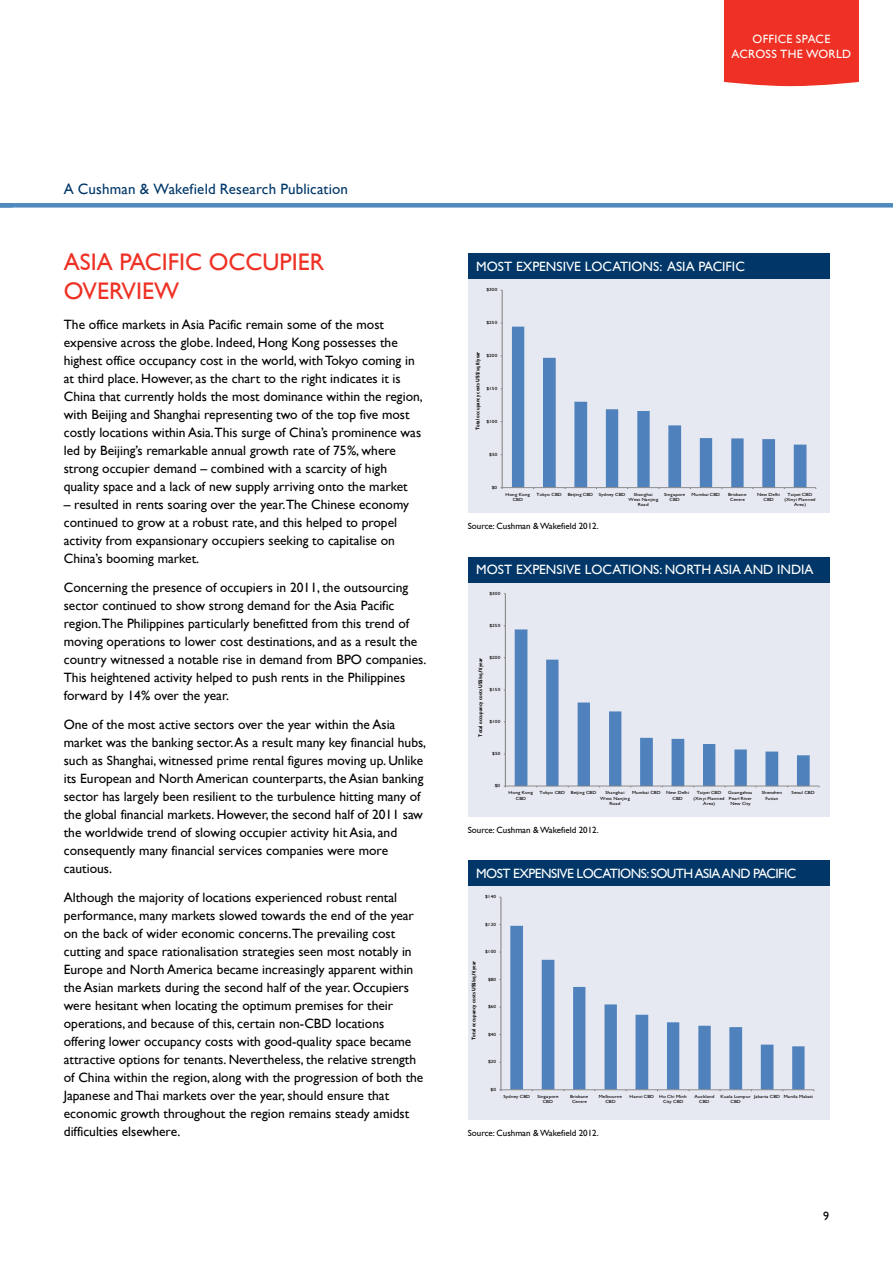
<style>
.page{position:relative;width:893px;height:1263px;background:#fff}
.page>*{position:absolute;margin:0;border:0;box-sizing:border-box;transform-origin:0 0}
.t1{font:24px/28.5px "Gill Sans";color:#ee3124}
.t2{font:15px "Gill Sans";color:#003768}
.t3{font:13.5px/18px "Gill Sans";color:#000}
.t4{font:13.5px "Gill Sans";color:#fff}
.t5{font:13.5px "Gill Sans";letter-spacing:-.04em;color:#fff}
.t6{font:12px "Gill Sans";color:#fff}
.t7{font:12px "Gill Sans";color:#000}
.t8{font:9px "Gill Sans";color:#000}
.t9{font:700 5.1px "Gill Sans";letter-spacing:.03em;color:#000;scale:.86 1}
.t10{font:4.5px/5.6px "Gill Sans";letter-spacing:.035em;color:#000;text-align:center;scale:1.16 1}
</style>
<div class="page">
<div style="left:0;top:203px;width:893px;height:5px;background:#4f8abe"></div>
<div style="left:724px;top:0;width:135px;height:86px;background:#ee3124"></div>
<div style="left:468px;top:253px;width:361px;height:26px;background:#003768"></div>
<div style="left:468px;top:557px;width:361px;height:25px;background:#003768"></div>
<div style="left:468px;top:860px;width:361px;height:26px;background:#003768"></div>
<div style="left:468px;top:279px;width:361px;height:234px;background:#e6e9f1"></div>
<svg style="left:512px;top:327px;width:294px;height:160px"></svg>
<hr style="left:502px;top:290px;width:1px;height:198px;background:#868686">
<hr style="left:502px;top:487px;width:314px;height:1px;background:#868686">
<div style="left:468px;top:583px;width:361px;height:233px;background:#e6e9f1"></div>
<svg style="left:515px;top:629px;width:295px;height:157px"></svg>
<hr style="left:505px;top:594px;width:1px;height:192px;background:#868686">
<hr style="left:505px;top:786px;width:314px;height:1px;background:#868686">
<div style="left:468px;top:886px;width:361px;height:234px;background:#e6e9f1"></div>
<svg style="left:510px;top:926px;width:294px;height:163px"></svg>
<hr style="left:501px;top:897px;width:1px;height:193px;background:#868686">
<hr style="left:501px;top:1089px;width:313px;height:1px;background:#868686">
<p class="t6" style="left:752px;top:32px;width:8px">OFFICE</p>
<p class="t6" style="left:796px;top:32px;width:8px">SPACE</p>
<p class="t6" style="left:732px;top:47px;width:9px">ACROSS</p>
<p class="t6" style="left:780px;top:47px;width:9px">THE</p>
<p class="t6" style="left:806px;top:47px;width:10px">WORLD</p>
<p class="t2" style="left:64px;top:180px;width:286px">A Cushman &amp; Wakefield Research Publication</p>
<h1 class="t1" style="left:64px;top:248px;width:262px">asia pacific occupier overview</h1>
<p class="t3" style="left:64px;top:316px;width:361px">The office markets in Asia Pacific remain some of the most expensive across the globe. Indeed, Hong Kong possesses the highest office occupancy cost in the world, with Tokyo coming in at third place. However, as the chart to the right indicates it is China that currently holds the most dominance within the region, with Beijing and Shanghai representing two of the top five most costly locations within Asia.This surge of China’s prominence was led by Beijing’s remarkable annual growth rate of 75%, where strong occupier demand – combined with a scarcity of high quality space and a lack of new supply arriving onto the market</p>
<p class="t3" style="left:64px;top:496px;width:347px">– resulted in rents soaring over the year.The Chinese economy continued to grow at a robust rate, and this helped to propel activity from expansionary occupiers seeking to capitalise on China’s booming market.</p>
<p class="t3" style="left:64px;top:578px;width:364px">Concerning the presence of occupiers in 2011, the outsourcing sector continued to show strong demand for the Asia Pacific region.The Philippines particularly benefitted from this trend of moving operations to lower cost destinations, and as a result the country witnessed a notable rise in demand from BPO companies.<br>This heightened activity helped to push rents in the Philippines forward by 14% over the year.</p>
<p class="t3" style="left:64px;top:715px;width:364px">One of the most active sectors over the year within the Asia market was the banking sector. As a result many key financial hubs, such as Shanghai, witnessed prime rental figures moving up. Unlike its European and North American counterparts, the Asian banking sector has largely been resilient to the turbulence hitting many of the global financial markets. However, the second half of 2011 saw the worldwide trend of slowing occupier activity hit Asia, and consequently many financial services companies were more cautious.</p>
<p class="t3" style="left:64px;top:888px;width:361px">Although the majority of locations experienced robust rental performance, many markets slowed towards the end of the year on the back of wider economic concerns.The prevailing cost cutting and space rationalisation strategies seen most notably in Europe and North America became increasingly apparent within the Asian markets during the second half of the year. Occupiers were hesitant when locating the optimum premises for their operations, and because of this, certain non-CBD locations offering lower occupancy costs with good-quality space became attractive options for tenants. Nevertheless, the relative strength of China within the region, along with the progression of both the Japanese and Thai markets over the year, should ensure that economic growth throughout the region remains steady amidst difficulties elsewhere.</p>
<p class="t4" style="left:476px;top:258px;width:270px">most expensive locations: asia pacific</p>
<p class="t10" style="left:486px;top:287px;width:11px">$300</p>
<p class="t10" style="left:486px;top:320px;width:11px">$250</p>
<p class="t9" style="left:475px;top:430px;width:93px;rotate:-90deg">Total occupancy costs US$/sq.ft/year</p>
<p class="t10" style="left:486px;top:353px;width:11px">$200</p>
<p class="t10" style="left:486px;top:386px;width:11px">$150</p>
<p class="t10" style="left:486px;top:419px;width:11px">$100</p>
<p class="t10" style="left:489px;top:452px;width:9px">$50</p>
<p class="t10" style="left:492px;top:485px;width:6px">$0</p>
<p class="t10" style="left:505px;top:491px;width:23px">Hong Kong<br>CBD</p>
<p class="t10" style="left:536px;top:491px;width:23px">Tokyo CBD</p>
<p class="t10" style="left:568px;top:491px;width:23px">Beijing CBD</p>
<p class="t10" style="left:599px;top:491px;width:24px">Sydney CBD</p>
<p class="t10" style="left:628px;top:492px;width:27px">Shanghai<br>West Nanjing<br>Road</p>
<p class="t10" style="left:664px;top:491px;width:20px">Singapore<br>CBD</p>
<p class="t10" style="left:692px;top:491px;width:26px">Mumbai CBD</p>
<p class="t10" style="left:728px;top:491px;width:17px">Brisbane<br>Centre</p>
<p class="t10" style="left:757px;top:491px;width:21px">New Delhi<br>CBD</p>
<p class="t10" style="left:784px;top:492px;width:28px">Taipei CBD (Xinyi Planned<br>Area)</p>
<p class="t8" style="left:468px;top:521px;width:132px">Source: Cushman &amp; Wakefield 2012.</p>
<p class="t4" style="left:476px;top:562px;width:339px">most expensive locations: north asia and india</p>
<p class="t10" style="left:489px;top:591px;width:11px">$300</p>
<p class="t10" style="left:489px;top:623px;width:11px">$250</p>
<p class="t10" style="left:489px;top:655px;width:11px">$200</p>
<p class="t9" style="left:477px;top:736px;width:93px;rotate:-90deg">Total occupancy costs US$/sq.ft/year</p>
<p class="t10" style="left:489px;top:687px;width:11px">$150</p>
<p class="t10" style="left:489px;top:719px;width:11px">$100</p>
<p class="t10" style="left:492px;top:751px;width:9px">$50</p>
<p class="t10" style="left:495px;top:783px;width:6px">$0</p>
<p class="t10" style="left:509px;top:790px;width:23px">Hong Kong<br>CBD</p>
<p class="t10" style="left:540px;top:790px;width:23px">Tokyo CBD</p>
<p class="t10" style="left:571px;top:790px;width:23px">Beijing CBD</p>
<p class="t10" style="left:600px;top:790px;width:27px">Shanghai<br>West Nanjing<br>Road</p>
<p class="t10" style="left:632px;top:790px;width:26px">Mumbai CBD</p>
<p class="t10" style="left:666px;top:790px;width:21px">New Delhi<br>CBD</p>
<p class="t10" style="left:693px;top:790px;width:28px">Taipei CBD (Xinyi Planned<br>Area)</p>
<p class="t10" style="left:728px;top:790px;width:23px">Guangzhou<br>Pearl River<br>New City</p>
<p class="t10" style="left:762px;top:790px;width:19px">Shenzhen<br>Futian</p>
<p class="t10" style="left:792px;top:790px;width:21px">Seoul CBD</p>
<p class="t8" style="left:468px;top:824px;width:132px">Source: Cushman &amp; Wakefield 2012.</p>
<p class="t5" style="left:476px;top:865px;width:322px">most expensive locations: south asia and pacific</p>
<p class="t10" style="left:485px;top:894px;width:11px">$140</p>
<p class="t10" style="left:485px;top:921px;width:11px">$120</p>
<p class="t9" style="left:471px;top:1040px;width:93px;rotate:-90deg">Total occupancy costs US$/sq.ft/year</p>
<p class="t10" style="left:485px;top:949px;width:11px">$100</p>
<p class="t10" style="left:488px;top:976px;width:9px">$80</p>
<p class="t10" style="left:488px;top:1004px;width:9px">$60</p>
<p class="t10" style="left:488px;top:1031px;width:9px">$40</p>
<p class="t10" style="left:488px;top:1059px;width:9px">$20</p>
<p class="t10" style="left:491px;top:1087px;width:6px">$0</p>
<p class="t10" style="left:503px;top:1094px;width:24px">Sydney CBD</p>
<p class="t10" style="left:538px;top:1094px;width:20px">Singapore<br>CBD</p>
<p class="t10" style="left:570px;top:1094px;width:17px">Brisbane<br>Centre</p>
<p class="t10" style="left:599px;top:1094px;width:21px">Melbourne<br>CBD</p>
<p class="t10" style="left:629px;top:1094px;width:22px">Hanoi CBD</p>
<p class="t10" style="left:659px;top:1094px;width:25px">Ho Chi Minh<br>City CBD</p>
<p class="t10" style="left:694px;top:1094px;width:19px">Auckland<br>CBD</p>
<p class="t10" style="left:721px;top:1094px;width:28px">Kuala Lumpur<br>CBD</p>
<p class="t10" style="left:754px;top:1094px;width:52px">Jakarta CBD Manila Makati</p>
<p class="t8" style="left:468px;top:1128px;width:132px">Source: Cushman &amp; Wakefield 2012.</p>
<p class="t7" style="left:823px;top:1209px;width:7px">9</p>
</div>
